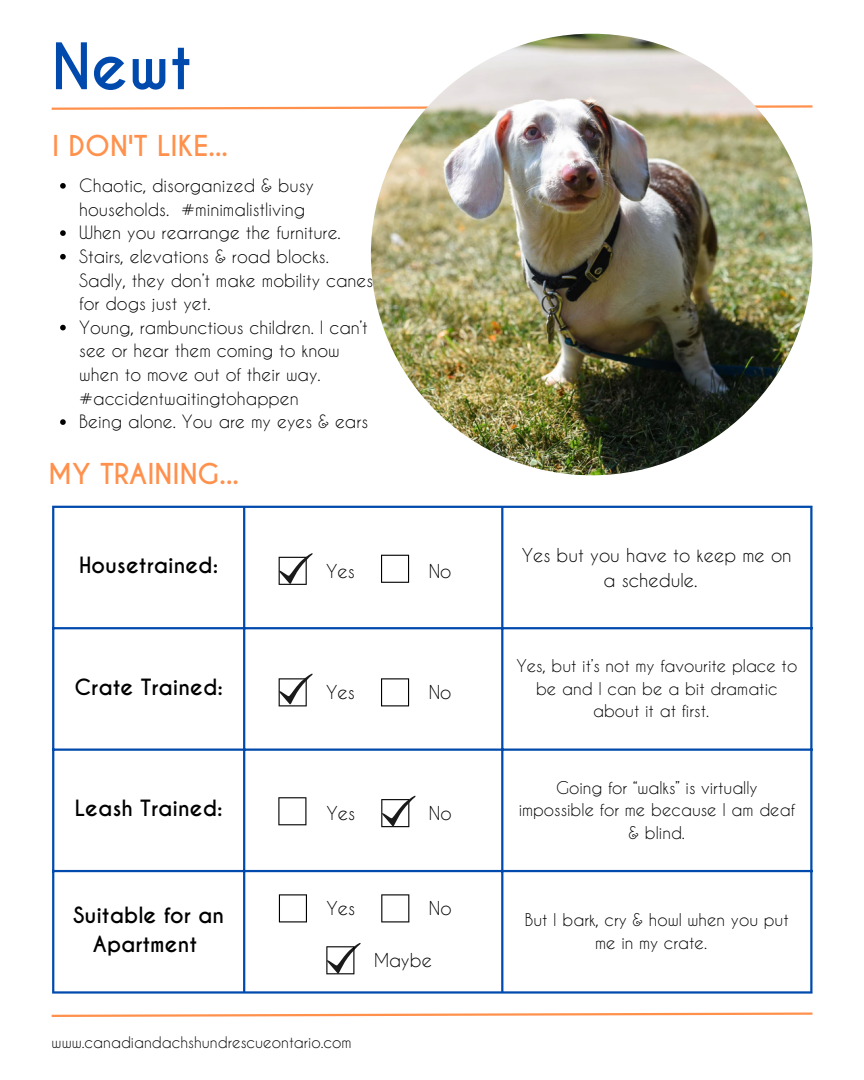
<style>
.page{position:relative;width:864px;height:1080px;background:#fff}
.page>*{position:absolute;margin:0;border:0;box-sizing:border-box;transform-origin:0 0}
.t1{font:700 60px "Caviar Dreams";color:#004aad}
.t2{font:700 27px "Caviar Dreams";color:#ff914d}
.t3{font:700 21px/29.2px "Caviar Dreams";color:#000;text-align:center}
.t4{font:18px/24.8px "Caviar Dreams";color:#000}
.t5{font:17.25px/23.7px "Caviar Dreams";color:#000}
.t6{font:16.5px/22.5px "Caviar Dreams";color:#000;text-align:center}
.t7{font:15px "Caviar Dreams";color:#000}
</style>
<div class="page">
<svg style="left:51px;top:105px;width:762px;height:6px"></svg>
<img style="left:371px;top:34px;width:442px;height:441px;border-radius:50%">
<svg style="left:51px;top:1012px;width:762px;height:5px"></svg>
<hr style="left:52px;top:508px;width:2px;height:483px;background:#004aad">
<hr style="left:243px;top:508px;width:2px;height:483px;background:#004aad">
<hr style="left:501px;top:508px;width:2px;height:483px;background:#004aad">
<hr style="left:810px;top:508px;width:3px;height:483px;background:#004aad">
<hr style="left:52px;top:506px;width:761px;height:2px;background:#004aad">
<hr style="left:52px;top:627px;width:761px;height:2px;background:#004aad">
<hr style="left:52px;top:749px;width:761px;height:2px;background:#004aad">
<hr style="left:52px;top:870px;width:761px;height:2px;background:#004aad">
<hr style="left:52px;top:991px;width:761px;height:3px;background:#004aad">
<svg style="left:381px;top:555px;width:28px;height:28px"></svg>
<svg style="left:381px;top:678px;width:28px;height:28px"></svg>
<svg style="left:278px;top:797px;width:28px;height:28px"></svg>
<svg style="left:279px;top:894px;width:28px;height:28px"></svg>
<svg style="left:381px;top:894px;width:28px;height:28px"></svg>
<svg style="left:278px;top:553px;width:35px;height:32px"></svg>
<svg style="left:278px;top:673px;width:35px;height:33px"></svg>
<svg style="left:381px;top:795px;width:35px;height:32px"></svg>
<svg style="left:326px;top:943px;width:35px;height:31px"></svg>
<svg style="left:60px;top:183px;width:6px;height:6px"></svg>
<svg style="left:60px;top:230px;width:6px;height:6px"></svg>
<svg style="left:60px;top:254px;width:6px;height:6px"></svg>
<svg style="left:60px;top:325px;width:6px;height:5px"></svg>
<svg style="left:60px;top:419px;width:6px;height:6px"></svg>
<p class="t1" style="left:52px;top:30px;width:142px">Newt</p>
<p class="t2" style="left:52px;top:130px;width:177px">I DON'T LIKE...</p>
<p class="t5" style="left:79px;top:173px;width:236px">Chaotic, disorganized &amp; busy households. #minimalistliving</p>
<p class="t5" style="left:79px;top:221px;width:263px">When you rearrange the furniture.</p>
<p class="t5" style="left:79px;top:244px;width:295px">Stairs, elevations &amp; road blocks.<br>Sadly, they don’t make mobility canes for dogs just yet.</p>
<p class="t5" style="left:79px;top:315px;width:290px">Young, rambunctious children. I can’t see or hear them coming to know when to move out of their way. #accidentwaitingtohappen</p>
<p class="t5" style="left:79px;top:410px;width:290px">Being alone. You are my eyes &amp; ears</p>
<p class="t2" style="left:48px;top:457px;width:192px">MY TRAINING...</p>
<p class="t3" style="left:79px;top:551px;width:141px">Housetrained:</p>
<p class="t4" style="left:604px;top:542px;width:190px;text-indent:-82px">Yes but you have to keep me on a schedule.</p>
<p class="t4" style="left:326px;top:558px;width:30px">Yes</p>
<p class="t4" style="left:429px;top:558px;width:24px">No</p>
<p class="t3" style="left:74px;top:673px;width:150px">Crate Trained:</p>
<p class="t3" style="left:75px;top:794px;width:149px">Leash Trained:</p>
<p class="t4" style="left:326px;top:680px;width:30px">Yes</p>
<p class="t4" style="left:327px;top:800px;width:30px">Yes</p>
<p class="t4" style="left:429px;top:680px;width:24px">No</p>
<p class="t4" style="left:429px;top:800px;width:24px">No</p>
<p class="t6" style="left:516px;top:654px;width:282px">Yes, but it’s not my favourite place to</p>
<p class="t6" style="left:536px;top:677px;width:243px">be and I can be a bit dramatic</p>
<p class="t6" style="left:593px;top:699px;width:118px">about it at first.</p>
<p class="t6" style="left:519px;top:776px;width:278px">Going for “walks” is virtually impossible for me because I am deaf &amp; blind.</p>
<p class="t4" style="left:327px;top:896px;width:30px">Yes</p>
<p class="t4" style="left:429px;top:896px;width:24px">No</p>
<p class="t3" style="left:73px;top:901px;width:152px">Suitable for an<br>Apartment</p>
<p class="t6" style="left:595px;top:908px;width:195px;text-align:left;text-indent:-70px">But I bark, cry &amp; howl when you put me in my crate.</p>
<p class="t4" style="left:374px;top:947px;width:60px">Maybe</p>
<p class="t7" style="left:52px;top:1034px;width:301px">www.canadiandachshundrescueontario.com</p>
</div>
